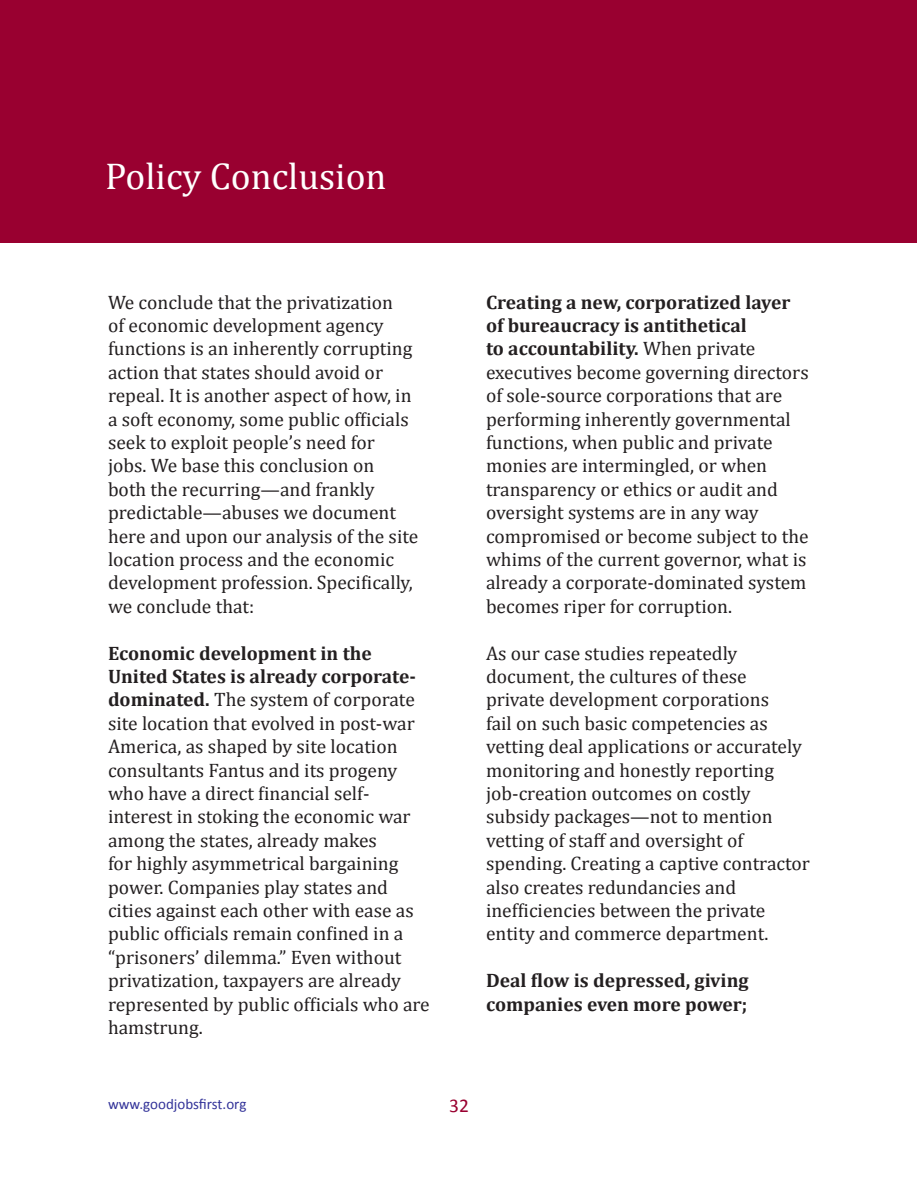
<style>
.page{position:relative;width:918px;height:1188px;background:#fff}
.page>*{position:absolute;margin:0;border:0;box-sizing:border-box;transform-origin:0 0}
.t1{font:37.5px "Cambria";color:#fff}
.t2{font:19.5px/23.4px "Cambria";color:#231f20}
.t3{font:700 19.5px/23.4px "Cambria";color:#231f20}
.t4{font:19.5px "Calibri";color:#990030}
.t5{font:15px "Calibri";color:#339}
.s1{font-weight:700}
</style>
<div class="page">
<div style="left:1px;top:1px;width:916px;height:242px;background:#990030"></div>
<h1 class="t1" style="left:105px;top:155px;width:283px">Policy Conclusion</h1>
<p class="t2" style="left:108px;top:290px;width:312px">We conclude that the privatization<br>of economic development agency functions is an inherently corrupting action that states should avoid or repeal. It is another aspect of how, in a soft economy, some public officials seek to exploit people’s need for jobs. We base this conclusion on<br>both the recurring—and frankly predictable—abuses we document here and upon our analysis of the site location process and the economic development profession. Specifically, we conclude that:</p>
<p class="t2" style="left:108px;top:641px;width:323px"><span class="s1">Economic development in the United States is already corporate&shy;dominated.</span> The system of corporate site location that evolved in post-war America, as shaped by site location consultants Fantus and its progeny who have a direct financial self&shy;interest in stoking the economic war among the states, already makes<br>for highly asymmetrical bargaining power. Companies play states and cities against each other with ease as public officials remain confined in a “prisoners’ dilemma.” Even without privatization, taxpayers are already represented by public officials who are hamstrung.</p>
<p class="t2" style="left:486px;top:290px;width:324px"><span class="s1">Creating a new, corporatized layer of bureaucracy is antithetical<br>to accountability.</span> When private executives become governing directors of sole-source corporations that are performing inherently governmental functions, when public and private monies are intermingled, or when transparency or ethics or audit and oversight systems are in any way compromised or become subject to the whims of the current governor, what is already a corporate-dominated system becomes riper for corruption.</p>
<p class="t2" style="left:486px;top:641px;width:325px">As our case studies repeatedly document, the cultures of these private development corporations<br>fail on such basic competencies as vetting deal applications or accurately monitoring and honestly reporting job-creation outcomes on costly subsidy packages—not to mention vetting of staff and oversight of spending. Creating a captive contractor also creates redundancies and inefficiencies between the private entity and commerce department.</p>
<p class="t3" style="left:486px;top:968px;width:264px">Deal flow is depressed, giving companies even more power;</p>
<p class="t5" style="left:108px;top:1095px;width:140px">www.goodjobsfirst.org</p>
<p class="t4" style="left:449px;top:1093px;width:10px">32</p>
</div>
